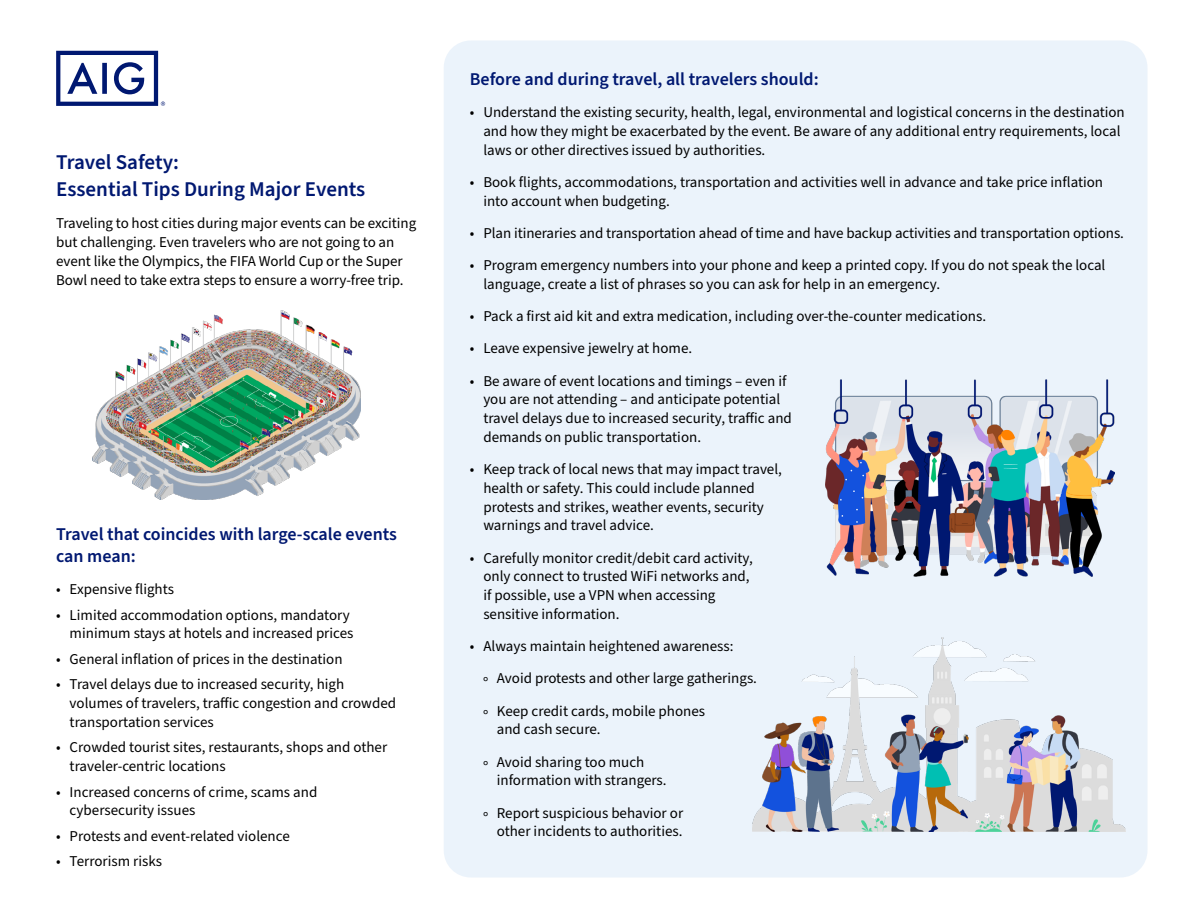
<style>
.page{position:relative;width:1188px;height:918px;background:#fff}
.page>*{position:absolute;margin:0;border:0;box-sizing:border-box;transform-origin:0 0}
.Body_Copy_Header_-_Large{font:600 21px/27px "Source Sans Pro";color:#001871}
.Body_Copy_Header_-_Small{font:600 18px/21.6px "Source Sans Pro";color:#001871}
.Body_Copy_-_Small{font:15px/18.8px "Source Sans Pro";color:#000}
</style>
<div class="page">
<div style="left:444px;top:40px;width:704px;height:838px;background:#ebf3fb;border-radius:27px"></div>
<svg style="left:56px;top:51px;width:109px;height:55px"></svg>
<img style="left:92px;top:310px;width:268px;height:189px">
<img style="left:825px;top:380px;width:289px;height:196px">
<img style="left:752px;top:637px;width:373px;height:195px">
<p class="Body_Copy_Header_-_Large" style="left:56px;top:149px;width:311px">Travel Safety:<br>Essential Tips During Major Events</p>
<p class="Body_Copy_-_Small" style="left:56px;top:214px;width:362px">Traveling to host cities during major events can be exciting but challenging. Even travelers who are not going to an event like the Olympics, the FIFA World Cup or the Super Bowl need to take extra steps to ensure a worry-free trip.</p>
<p class="Body_Copy_Header_-_Small" style="left:56px;top:524px;width:342px">Travel that coincides with large-scale events can mean:</p>
<p class="Body_Copy_-_Small" style="left:56px;top:580px;width:119px">• Expensive flights</p>
<p class="Body_Copy_-_Small" style="left:56px;top:606px;width:299px;text-align:right">• Limited accommodation options, mandatory minimum stays at hotels and increased prices</p>
<p class="Body_Copy_-_Small" style="left:56px;top:650px;width:288px">• General inflation of prices in the destination</p>
<p class="Body_Copy_-_Small" style="left:70px;top:676px;width:328px;text-indent:-14px">• Travel delays due to increased security, high volumes of travelers, traffic congestion and crowded transportation services</p>
<p class="Body_Copy_-_Small" style="left:70px;top:739px;width:319px;text-indent:-14px">• Crowded tourist sites, restaurants, shops and other traveler-centric locations</p>
<p class="Body_Copy_-_Small" style="left:70px;top:783px;width:249px;text-indent:-14px">• Increased concerns of crime, scams and cybersecurity issues</p>
<p class="Body_Copy_-_Small" style="left:56px;top:827px;width:235px">• Protests and event-related violence</p>
<p class="Body_Copy_-_Small" style="left:56px;top:853px;width:107px">• Terrorism risks</p>
<p class="Body_Copy_Header_-_Small" style="left:470px;top:69px;width:350px">Before and during travel, all travelers should:</p>
<p class="Body_Copy_-_Small" style="left:483px;top:103px;width:643px;text-indent:-14px">• Understand the existing security, health, legal, environmental and logistical concerns in the destination and how they might be exacerbated by the event. Be aware of any additional entry requirements, local laws or other directives issued by authorities.</p>
<p class="Body_Copy_-_Small" style="left:483px;top:173px;width:621px;text-indent:-14px">• Book flights, accommodations, transportation and activities well in advance and take price inflation into account when budgeting.</p>
<p class="Body_Copy_-_Small" style="left:470px;top:224px;width:656px">• Plan itineraries and transportation ahead of time and have backup activities and transportation options.</p>
<p class="Body_Copy_-_Small" style="left:483px;top:256px;width:624px;text-indent:-14px">• Program emergency numbers into your phone and keep a printed copy. If you do not speak the local language, create a list of phrases so you can ask for help in an emergency.</p>
<p class="Body_Copy_-_Small" style="left:470px;top:307px;width:518px">• Pack a first aid kit and extra medication, including over-the-counter medications.</p>
<p class="Body_Copy_-_Small" style="left:470px;top:340px;width:224px">• Leave expensive jewelry at home.</p>
<p class="Body_Copy_-_Small" style="left:483px;top:372px;width:310px;text-indent:-14px">• Be aware of event locations and timings – even if you are not attending – and anticipate potential travel delays due to increased security, traffic and demands on public transportation.</p>
<p class="Body_Copy_-_Small" style="left:483px;top:460px;width:300px;text-indent:-14px">• Keep track of local news that may impact travel, health or safety. This could include planned protests and strikes, weather events, security warnings and travel advice.</p>
<p class="Body_Copy_-_Small" style="left:483px;top:549px;width:271px;text-indent:-14px">• Carefully monitor credit/debit card activity, only connect to trusted WiFi networks and, if possible, use a VPN when accessing sensitive information.</p>
<p class="Body_Copy_-_Small" style="left:470px;top:637px;width:265px">• Always maintain heightened awareness:</p>
<p class="Body_Copy_-_Small" style="left:483px;top:670px;width:275px">◦ Avoid protests and other large gatherings.</p>
<p class="Body_Copy_-_Small" style="left:497px;top:702px;width:210px;text-indent:-14px">◦ Keep credit cards, mobile phones and cash secure.</p>
<p class="Body_Copy_-_Small" style="left:497px;top:753px;width:171px;text-indent:-14px">◦ Avoid sharing too much information with strangers.</p>
<p class="Body_Copy_-_Small" style="left:483px;top:804px;width:201px;text-align:right">◦ Report suspicious behavior or other incidents to authorities.</p>
</div>
